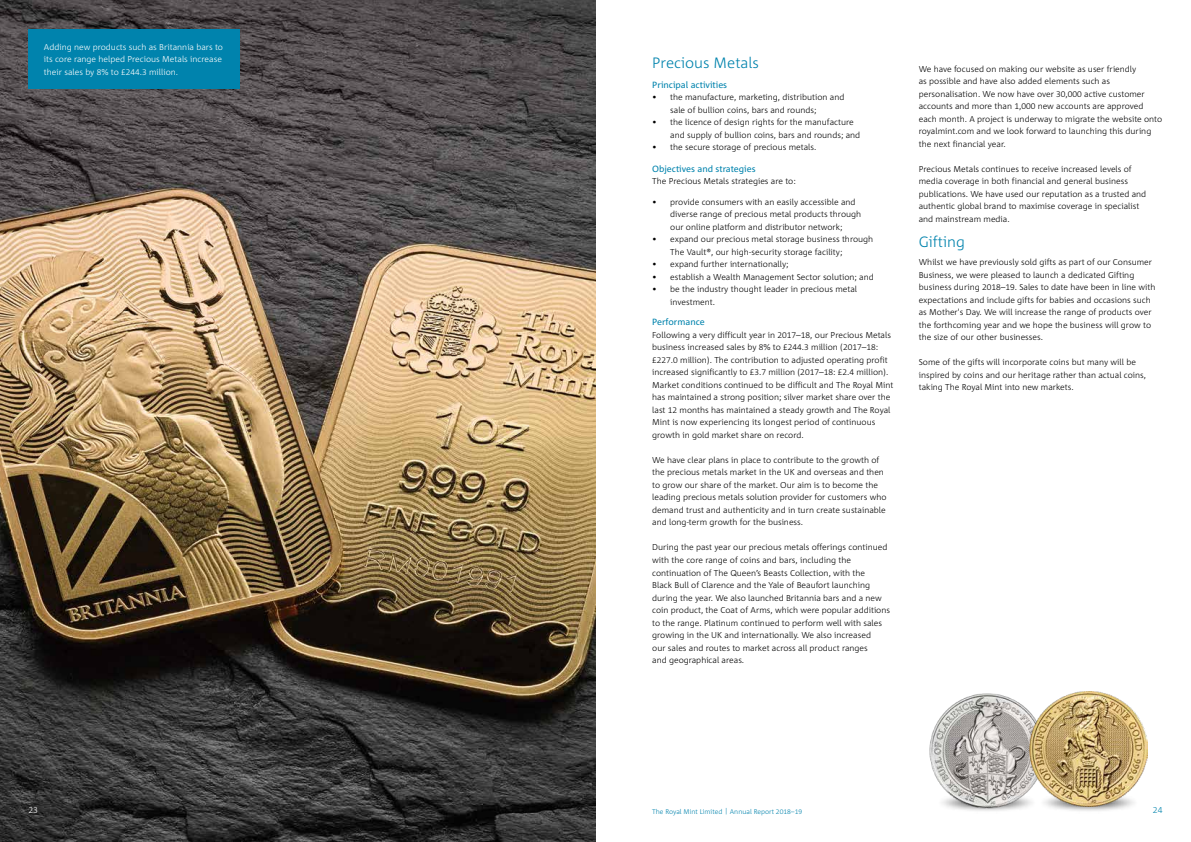
<style>
.page{position:relative;width:1191px;height:842px;background:#fff}
.page>*{position:absolute;margin:0;border:0;box-sizing:border-box;transform-origin:0 0}
.t1{font:300 15px "Corpid C3";color:#0083ad}
.t2{font:9px "Corpid C3";color:#0083ad}
.t3{font:300 8.8px "Corpid C3";color:#0083ad}
.t4{font:300 8.8px "Corpid C3";color:#fff}
.t5{font:300 8.5px/12.5px "Corpid C3";color:#000}
.t6{font:300 8.5px/12.5px "Corpid C3";color:#fff}
.t7{font:300 6.8px "Corpid C3";color:#0083ad}
</style>
<div class="page">
<img style="left:0;top:0;width:595px;height:842px">
<div style="left:28px;top:29px;width:212px;height:60px;background:#0083ad"></div>
<img style="left:929px;top:693px;width:100px;height:118px">
<img style="left:1028px;top:784px;width:98px;height:27px">
<img style="left:1029px;top:692px;width:118px;height:115px">
<p class="t6" style="left:44px;top:40px;width:181px">Adding new products such as Britannia bars to its core range helped Precious Metals increase their sales by 8% to £244.3 million.</p>
<p class="t4" style="left:28px;top:805px;width:11px">23</p>
<h1 class="t1" style="left:652px;top:54px;width:108px">Precious Metals</h1>
<p class="t2" style="left:652px;top:79px;width:76px">Principal activities</p>
<p class="t5" style="left:670px;top:91px;width:176px;text-indent:-18px">• the manufacture, marketing, distribution and sale of bullion coins, bars and rounds;</p>
<p class="t5" style="left:670px;top:116px;width:192px;text-indent:-18px">• the licence of design rights for the manufacture and supply of bullion coins, bars and rounds; and</p>
<p class="t5" style="left:652px;top:141px;width:166px">• the secure storage of precious metals.</p>
<p class="t2" style="left:652px;top:163px;width:105px">Objectives and strategies</p>
<p class="t5" style="left:652px;top:175px;width:145px">The Precious Metals strategies are to:</p>
<p class="t5" style="left:670px;top:195px;width:192px;text-indent:-18px">• provide consumers with an easily accessible and diverse range of precious metal products through our online platform and distributor network;</p>
<p class="t5" style="left:670px;top:233px;width:205px;text-indent:-18px">• expand our precious metal storage business through<br>The Vault®, our high-security storage facility;</p>
<p class="t5" style="left:652px;top:258px;width:138px">• expand further internationally;</p>
<p class="t5" style="left:652px;top:270px;width:223px">• establish a Wealth Management Sector solution; and</p>
<p class="t5" style="left:670px;top:283px;width:188px;text-indent:-18px">• be the industry thought leader in precious metal investment.</p>
<p class="t2" style="left:652px;top:317px;width:54px">Performance</p>
<p class="t5" style="left:652px;top:328px;width:243px">Following a very difficult year in 2017–18, our Precious Metals business increased sales by 8% to £244.3 million (2017–18: £227.0 million). The contribution to adjusted operating profit increased significantly to £3.7 million (2017–18: £2.4 million).<br>Market conditions continued to be difficult and The Royal Mint has maintained a strong position; silver market share over the last 12 months has maintained a steady growth and The Royal Mint is now experiencing its longest period of continuous growth in gold market share on record.</p>
<p class="t5" style="left:652px;top:453px;width:236px">We have clear plans in place to contribute to the growth of the precious metals market in the UK and overseas and then to grow our share of the market. Our aim is to become the leading precious metals solution provider for customers who demand trust and authenticity and in turn create sustainable and long-term growth for the business.</p>
<p class="t5" style="left:652px;top:541px;width:239px">During the past year our precious metals offerings continued with the core range of coins and bars, including the continuation of The Queen’s Beasts Collection, with the<br>Black Bull of Clarence and the Yale of Beaufort launching during the year. We also launched Britannia bars and a new coin product, the Coat of Arms, which were popular additions to the range. Platinum continued to perform well with sales growing in the UK and internationally. We also increased<br>our sales and routes to market across all product ranges<br>and geographical areas.</p>
<p class="t5" style="left:918px;top:62px;width:245px">We have focused on making our website as user friendly<br>as possible and have also added elements such as personalisation. We now have over 30,000 active customer accounts and more than 1,000 new accounts are approved each month. A project is underway to migrate the website onto royalmint.com and we look forward to launching this during the next financial year.</p>
<p class="t5" style="left:918px;top:162px;width:229px">Precious Metals continues to receive increased levels of media coverage in both financial and general business publications. We have used our reputation as a trusted and authentic global brand to maximise coverage in specialist and mainstream media.</p>
<h1 class="t1" style="left:918px;top:232px;width:48px">Gifting</h1>
<p class="t5" style="left:918px;top:256px;width:238px">Whilst we have previously sold gifts as part of our Consumer Business, we were pleased to launch a dedicated Gifting business during 2018–19. Sales to date have been in line with expectations and include gifts for babies and occasions such as Mother's Day. We will increase the range of products over the forthcoming year and we hope the business will grow to the size of our other businesses.</p>
<p class="t5" style="left:918px;top:356px;width:229px">Some of the gifts will incorporate coins but many will be inspired by coins and our heritage rather than actual coins, taking The Royal Mint into new markets.</p>
<p class="t7" style="left:652px;top:807px;width:151px">The Royal Mint Limited | Annual Report 2018–19</p>
<p class="t3" style="left:1153px;top:805px;width:11px">24</p>
</div>
